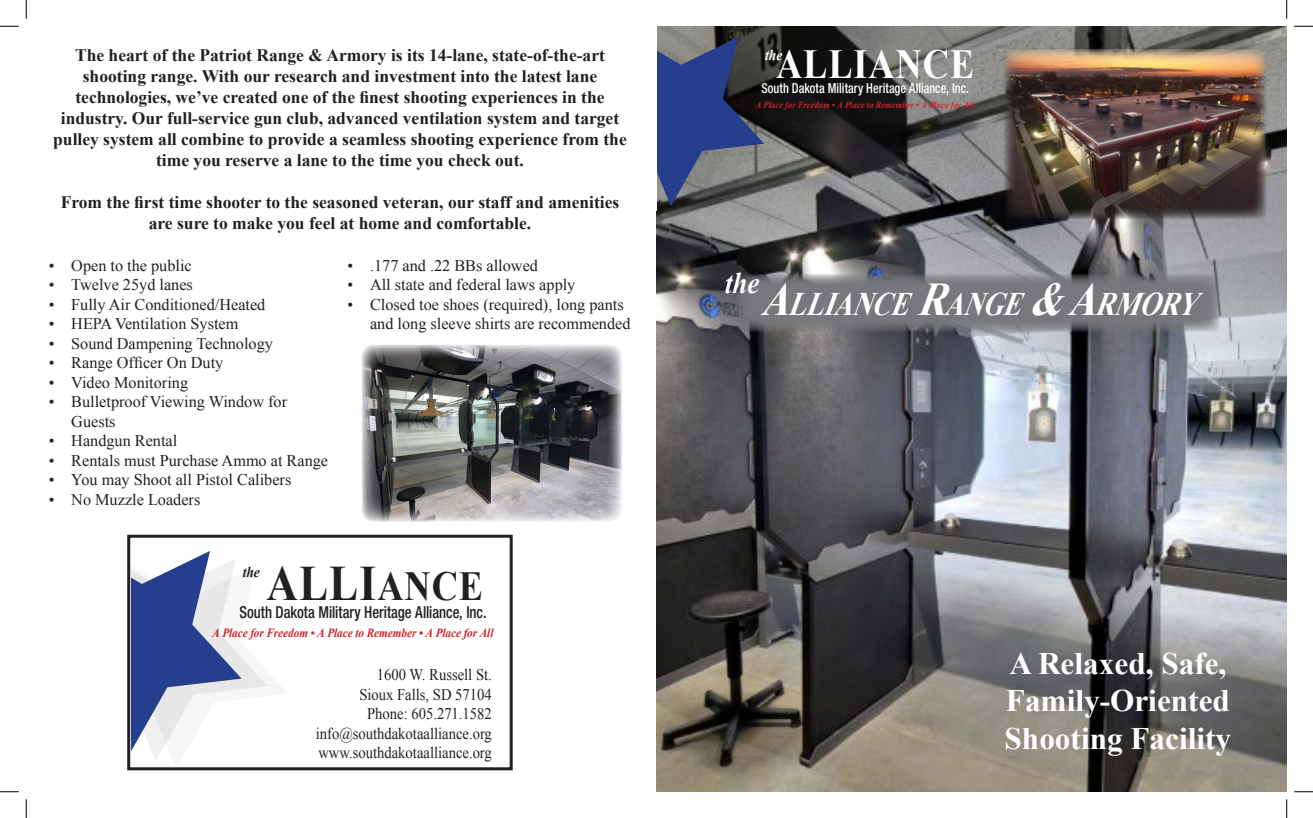
<style>
.page{position:relative;width:1313px;height:818px;background:#fff}
.page>*{position:absolute;margin:0;border:0;box-sizing:border-box;transform-origin:0 0}
.t1{font:700 49.5px "Times New Roman";color:#231f20;scale:.88 1}
.t2{font:700 41.25px "Times New Roman";letter-spacing:.025em;color:#fff;scale:.88 1}
.t3{font:italic 700 32.75px "Times New Roman";color:#fff;scale:.8 1}
.t4{font:700 31.25px/37.5px "Times New Roman";color:#fff}
.t5{font:italic 700 29.88px "Times New Roman";color:#fff;scale:.9 1}
.t6{font:700 17.5px/21px "Times New Roman";color:#231f20;text-align:center}
.t7{font:500 condensed 16.5px "Helvetica Neue LT Std";color:#231f20;scale:.89 1}
.t8{font:16.25px/19.5px "Times New Roman";color:#231f20}
.t9{font:16.25px "Times New Roman";color:#231f20;scale:.9 1}
.t10{font:italic 700 15px "Times New Roman";color:#fff;scale:.9 1}
.t11{font:italic 700 15px "Times New Roman";color:#231f20;scale:.9 1}
.t12{font:500 condensed 13.75px "Helvetica Neue LT Std";letter-spacing:.005em;color:#fff;scale:.89 1}
.t13{font:italic 700 12.5px "Times New Roman";letter-spacing:-.005em;color:#d1232a;scale:.9 1}
.t14{font:italic 700 9.38px "Times New Roman";letter-spacing:.015em;color:#d1232a;scale:.9 1}
.s1{font-size:41.25px}
.s2{font-style:inherit}
.s3{font-size:46.88px}
</style>
<div class="page">
<img style="left:656px;top:26px;width:630px;height:765px">
<img style="left:1004px;top:49px;width:262px;height:170px">
<svg style="left:736px;top:274px;width:484px;height:57px;background:#76787b"></svg>
<svg style="left:656px;top:34px;width:147px;height:185px;background:#49526a"></svg>
<svg style="left:153px;top:658px;width:114px;height:102px"></svg>
<svg style="left:131px;top:551px;width:111px;height:202px"></svg>
<div style="left:127px;top:534px;width:385px;height:236px;border:3px solid #231f20"></div>
<img style="left:362px;top:345px;width:260px;height:176px">
<svg style="left:0;top:25px;width:19px;height:2px"></svg>
<svg style="left:1294px;top:25px;width:18px;height:2px"></svg>
<svg style="left:0;top:791px;width:19px;height:1px"></svg>
<svg style="left:1294px;top:791px;width:18px;height:1px"></svg>
<svg style="left:25px;top:0;width:2px;height:19px"></svg>
<svg style="left:25px;top:799px;width:2px;height:19px"></svg>
<svg style="left:1286px;top:0;width:1px;height:19px"></svg>
<svg style="left:1286px;top:799px;width:1px;height:19px"></svg>
<p class="t6" style="left:53px;top:44px;width:575px">The heart of the Patriot Range &amp; Armory is its 14-lane, state-of-the-art shooting range. With our research and investment into the latest lane technologies, we’ve created one of the finest shooting experiences in the industry. Our full-service gun club, advanced ventilation system and target pulley system all combine to provide a seamless shooting experience from the time you reserve a lane to the time you check out.</p>
<p class="t6" style="left:61px;top:191px;width:560px">From the first time shooter to the seasoned veteran, our staff and amenities are sure to make you feel at home and comfortable.</p>
<p class="t8" style="left:49px;top:255px;width:145px">• Open to the public</p>
<p class="t8" style="left:49px;top:275px;width:146px">• Twelve 25yd lanes</p>
<p class="t8" style="left:49px;top:294px;width:218px">• Fully Air Conditioned/Heated</p>
<p class="t8" style="left:49px;top:314px;width:191px">• HEPA Ventilation System</p>
<p class="t8" style="left:49px;top:333px;width:226px">• Sound Dampening Technology</p>
<p class="t8" style="left:49px;top:353px;width:176px">• Range Officer On Duty</p>
<p class="t8" style="left:49px;top:372px;width:141px">• Video Monitoring</p>
<p class="t8" style="left:71px;top:392px;width:217px;text-indent:-22px">• Bulletproof Viewing Window for<br>Guests</p>
<p class="t8" style="left:49px;top:431px;width:130px">• Handgun Rental</p>
<p class="t8" style="left:49px;top:450px;width:281px">• Rentals must Purchase Ammo at Range</p>
<p class="t8" style="left:49px;top:470px;width:244px">• You may Shoot all Pistol Calibers</p>
<p class="t8" style="left:49px;top:489px;width:153px">• No Muzzle Loaders</p>
<p class="t8" style="left:347px;top:255px;width:192px">• .177 and .22 BBs allowed</p>
<p class="t8" style="left:347px;top:275px;width:229px">• All state and federal laws apply</p>
<p class="t8" style="left:370px;top:294px;width:262px;text-indent:-22px">• Closed toe shoes (required), long pants and long sleeve shirts are recommended</p>
<p class="t11" style="left:243px;top:561px;width:21px">the</p>
<p class="t1" style="left:266px;top:549px;width:247px">ALLI<span class="s1">ANCE</span></p>
<p class="t7" style="left:239px;top:602px;width:279px"><span class="s2">S</span>outh Dakota Military Heritage Alliance, Inc.</p>
<p class="t13" style="left:212px;top:623px;width:314px">A Place for Freedom • A Place to Remember • A Place for All</p>
<p class="t9" style="left:377px;top:664px;width:129px">1600 W. Russell St.</p>
<p class="t9" style="left:359px;top:683px;width:149px">Sioux Falls, SD 57104</p>
<p class="t9" style="left:367px;top:703px;width:140px">Phone: 605.271.1582</p>
<p class="t9" style="left:316px;top:722px;width:197px">info@southdakotaalliance.org</p>
<p class="t9" style="left:318px;top:742px;width:194px">www.southdakotaalliance.org</p>
<p class="t10" style="left:765px;top:45px;width:21px">the</p>
<p class="t2" style="left:776px;top:36px;width:226px">ALLIANCE</p>
<p class="t12" style="left:761px;top:80px;width:235px"><span class="s2">S</span>outh Dakota Military Heritage Alliance, Inc.</p>
<p class="t14" style="left:755px;top:98px;width:244px">A Place for Freedom • A Place to Remember • A Place for All</p>
<p class="t5" style="left:725px;top:262px;width:40px">the</p>
<h3 class="t3" style="left:760px;top:282px;width:565px"><span class="s3">A</span>LLIANCE<span class="s3">R</span>ANGE<span class="s3">&amp;A</span>RMORY</h3>
<p class="t4" style="left:1004px;top:643px;width:228px">A Relaxed, Safe,<br>Family-Oriented<br>Shooting Facility</p>
</div>
